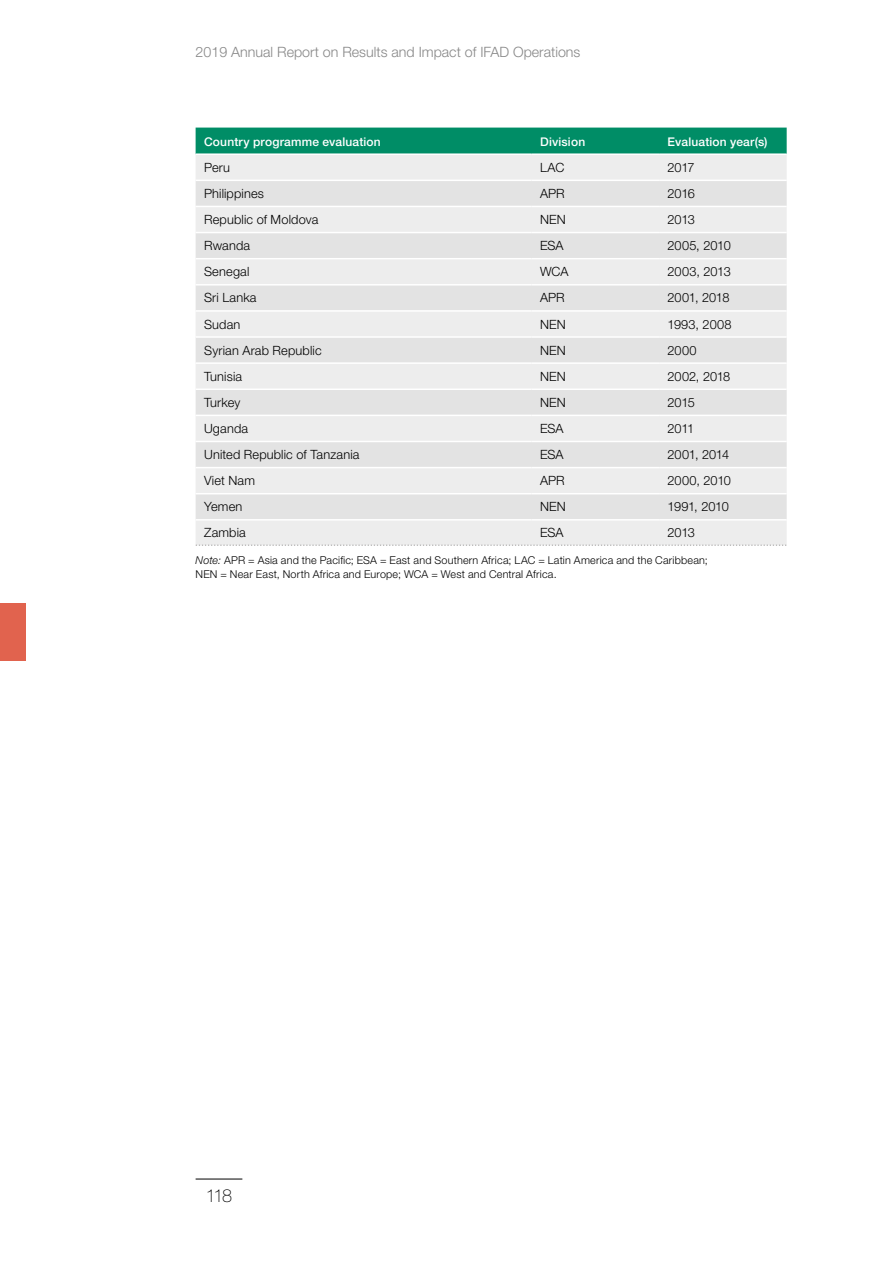
<style>
.page{position:relative;width:893px;height:1263px;background:#fff}
.page>*{position:absolute;margin:0;border:0;box-sizing:border-box;transform-origin:0 0}
.t1{font:100 18px "Helvetica Neue LT Std";color:#000}
.t2{font:300 14.25px "Helvetica Neue LT Std";color:#878787}
.table_light{font:300 12.75px "Helvetica Neue LT Std";letter-spacing:.01em;color:#000}
.table_light-2{font:300 12.75px "Helvetica Neue LT Std";letter-spacing:-.015em;color:#000}
.table_light-3{font:300 12.75px "Helvetica Neue LT Std";letter-spacing:-.025em;color:#000}
.Cell_heading_bold{font:500 12px "Helvetica Neue LT Std";letter-spacing:.015em;color:#fff}
.Source{font:300 10.8px/13.5px "Helvetica Neue LT Std";letter-spacing:.02em;color:#000}
.s1{font-style:italic}
</style>
<div class="page">
<hr style="left:196px;top:1179px;width:46px;height:1px;background:#000">
<div style="left:0;top:603px;width:26px;height:58px;background:#e1634e"></div>
<div style="left:196px;top:128px;width:591px;height:25px;background:#008d66"></div>
<div style="left:196px;top:155px;width:591px;height:390px;background:#ededed"></div>
<svg style="left:196px;top:181px;width:591px;height:338px;background:#e7e7e7"></svg>
<hr style="left:196px;top:180px;width:335px;height:1px;background:#fff">
<hr style="left:531px;top:180px;width:128px;height:1px;background:#fff">
<hr style="left:659px;top:180px;width:128px;height:1px;background:#fff">
<hr style="left:196px;top:206px;width:335px;height:1px;background:#fff">
<hr style="left:531px;top:206px;width:128px;height:1px;background:#fff">
<hr style="left:659px;top:206px;width:128px;height:1px;background:#fff">
<hr style="left:196px;top:232px;width:335px;height:1px;background:#fff">
<hr style="left:531px;top:232px;width:128px;height:1px;background:#fff">
<hr style="left:659px;top:232px;width:128px;height:1px;background:#fff">
<hr style="left:196px;top:258px;width:335px;height:1px;background:#fff">
<hr style="left:531px;top:258px;width:128px;height:1px;background:#fff">
<hr style="left:659px;top:258px;width:128px;height:1px;background:#fff">
<hr style="left:196px;top:284px;width:335px;height:2px;background:#fff">
<hr style="left:531px;top:284px;width:128px;height:2px;background:#fff">
<hr style="left:659px;top:284px;width:128px;height:2px;background:#fff">
<hr style="left:196px;top:310px;width:335px;height:2px;background:#fff">
<hr style="left:531px;top:310px;width:128px;height:2px;background:#fff">
<hr style="left:659px;top:310px;width:128px;height:2px;background:#fff">
<hr style="left:196px;top:336px;width:335px;height:2px;background:#fff">
<hr style="left:531px;top:336px;width:128px;height:2px;background:#fff">
<hr style="left:659px;top:336px;width:128px;height:2px;background:#fff">
<hr style="left:196px;top:362px;width:335px;height:2px;background:#fff">
<hr style="left:531px;top:362px;width:128px;height:2px;background:#fff">
<hr style="left:659px;top:362px;width:128px;height:2px;background:#fff">
<hr style="left:196px;top:388px;width:335px;height:2px;background:#fff">
<hr style="left:531px;top:388px;width:128px;height:2px;background:#fff">
<hr style="left:659px;top:388px;width:128px;height:2px;background:#fff">
<hr style="left:196px;top:415px;width:335px;height:1px;background:#fff">
<hr style="left:531px;top:415px;width:128px;height:1px;background:#fff">
<hr style="left:659px;top:415px;width:128px;height:1px;background:#fff">
<hr style="left:196px;top:441px;width:335px;height:1px;background:#fff">
<hr style="left:531px;top:441px;width:128px;height:1px;background:#fff">
<hr style="left:659px;top:441px;width:128px;height:1px;background:#fff">
<hr style="left:196px;top:467px;width:335px;height:1px;background:#fff">
<hr style="left:531px;top:467px;width:128px;height:1px;background:#fff">
<hr style="left:659px;top:467px;width:128px;height:1px;background:#fff">
<hr style="left:196px;top:493px;width:335px;height:1px;background:#fff">
<hr style="left:531px;top:493px;width:128px;height:1px;background:#fff">
<hr style="left:659px;top:493px;width:128px;height:1px;background:#fff">
<hr style="left:196px;top:519px;width:335px;height:2px;background:#fff">
<hr style="left:531px;top:519px;width:128px;height:2px;background:#fff">
<hr style="left:659px;top:519px;width:128px;height:2px;background:#fff">
<svg style="left:196px;top:544px;width:590px;height:2px"></svg>
<p class="t2" style="left:196px;top:43px;width:386px">2019 Annual Report on Results and Impact of IFAD Operations</p>
<p class="Cell_heading_bold" style="left:204px;top:134px;width:178px">Country programme evaluation</p>
<p class="Cell_heading_bold" style="left:540px;top:134px;width:47px">Division</p>
<p class="Cell_heading_bold" style="left:668px;top:134px;width:101px">Evaluation year(s)</p>
<p class="table_light" style="left:204px;top:159px;width:27px">Peru</p>
<p class="table_light" style="left:540px;top:159px;width:26px">LAC</p>
<p class="table_light" style="left:668px;top:159px;width:28px">2017</p>
<p class="table_light" style="left:204px;top:186px;width:62px">Philippines</p>
<p class="table_light" style="left:540px;top:186px;width:26px">APR</p>
<p class="table_light" style="left:668px;top:186px;width:29px">2016</p>
<p class="table_light" style="left:204px;top:212px;width:116px">Republic of Moldova</p>
<p class="table_light" style="left:540px;top:212px;width:27px">NEN</p>
<p class="table_light" style="left:668px;top:212px;width:29px">2013</p>
<p class="table_light" style="left:204px;top:238px;width:48px">Rwanda</p>
<p class="table_light" style="left:540px;top:238px;width:25px">ESA</p>
<p class="table_light" style="left:668px;top:238px;width:65px">2005, 2010</p>
<p class="table_light" style="left:204px;top:264px;width:47px">Senegal</p>
<p class="table_light" style="left:540px;top:264px;width:30px">WCA</p>
<p class="table_light" style="left:668px;top:264px;width:65px">2003, 2013</p>
<p class="table_light" style="left:204px;top:290px;width:54px">Sri Lanka</p>
<p class="table_light" style="left:540px;top:290px;width:26px">APR</p>
<p class="table_light-2" style="left:668px;top:290px;width:63px">2001, 2018</p>
<p class="table_light" style="left:204px;top:316px;width:38px">Sudan</p>
<p class="table_light" style="left:540px;top:316px;width:27px">NEN</p>
<p class="table_light" style="left:668px;top:316px;width:65px">1993, 2008</p>
<p class="table_light" style="left:204px;top:342px;width:119px">Syrian Arab Republic</p>
<p class="table_light" style="left:540px;top:342px;width:27px">NEN</p>
<p class="table_light" style="left:668px;top:342px;width:30px">2000</p>
<p class="table_light" style="left:204px;top:368px;width:40px">Tunisia</p>
<p class="table_light" style="left:540px;top:368px;width:27px">NEN</p>
<p class="table_light" style="left:668px;top:368px;width:64px">2002, 2018</p>
<p class="table_light" style="left:204px;top:394px;width:38px">Turkey</p>
<p class="table_light" style="left:540px;top:394px;width:27px">NEN</p>
<p class="table_light" style="left:668px;top:394px;width:29px">2015</p>
<p class="table_light" style="left:204px;top:421px;width:46px">Uganda</p>
<p class="table_light" style="left:540px;top:421px;width:25px">ESA</p>
<p class="table_light" style="left:668px;top:421px;width:28px">2011</p>
<p class="table_light" style="left:204px;top:447px;width:157px">United Republic of Tanzania</p>
<p class="table_light" style="left:540px;top:447px;width:25px">ESA</p>
<p class="table_light-2" style="left:668px;top:447px;width:63px">2001, 2014</p>
<p class="table_light" style="left:204px;top:473px;width:52px">Viet Nam</p>
<p class="table_light" style="left:540px;top:473px;width:26px">APR</p>
<p class="table_light" style="left:668px;top:473px;width:65px">2000, 2010</p>
<p class="table_light" style="left:204px;top:499px;width:40px">Yemen</p>
<p class="table_light" style="left:540px;top:499px;width:27px">NEN</p>
<p class="table_light-3" style="left:668px;top:499px;width:63px">1991, 2010</p>
<p class="table_light" style="left:204px;top:525px;width:43px">Zambia</p>
<p class="table_light" style="left:540px;top:525px;width:25px">ESA</p>
<p class="table_light" style="left:668px;top:525px;width:29px">2013</p>
<p class="Source" style="left:196px;top:554px;width:514px"><span class="s1">Note:</span> APR = Asia and the Pacific; ESA = East and Southern Africa; LAC = Latin America and the Caribbean;<br>NEN = Near East, North Africa and Europe; WCA = West and Central Africa.</p>
<h1 class="t1" style="left:206px;top:1185px;width:28px">118</h1>
</div>
